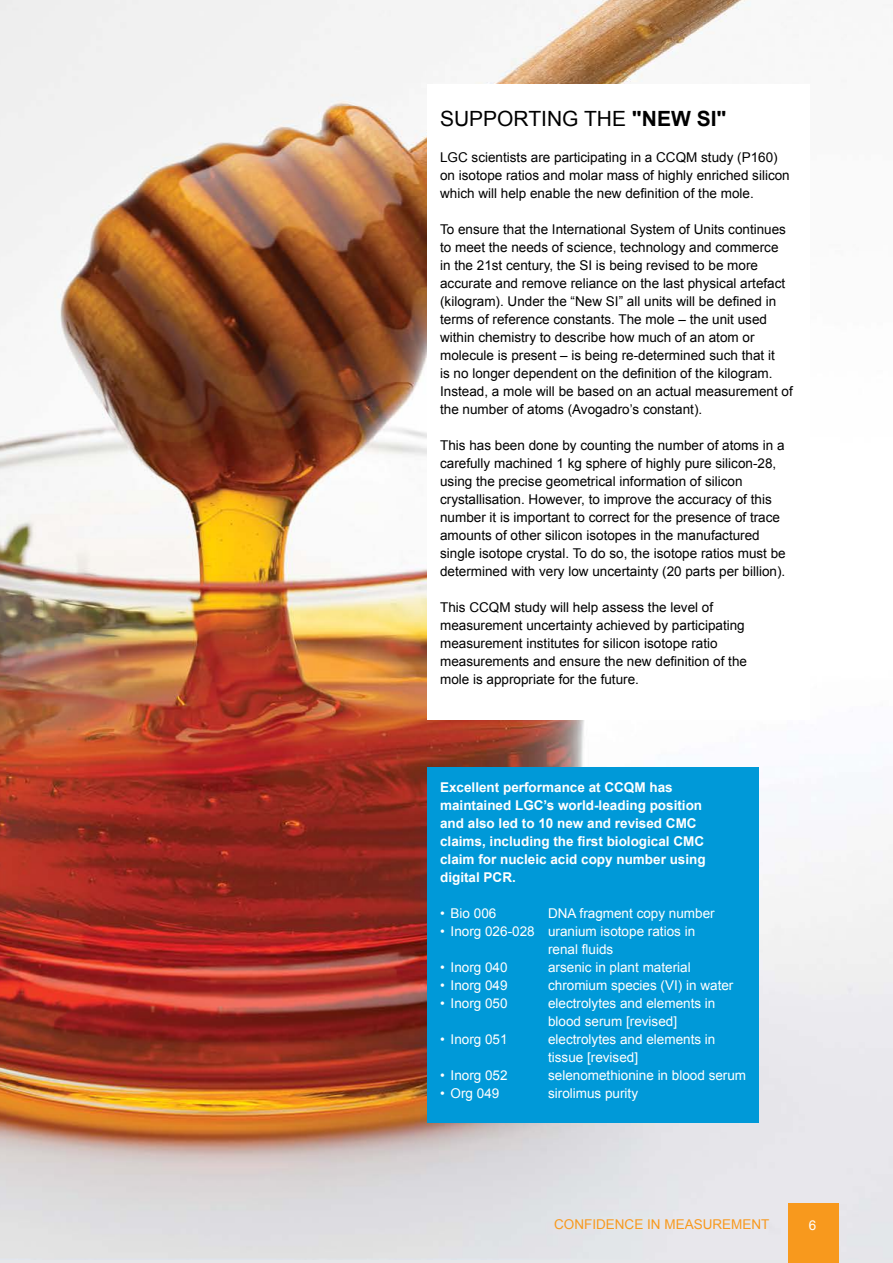
<style>
.page{position:relative;width:893px;height:1263px;background:#fff}
.page>*{position:absolute;margin:0;border:0;box-sizing:border-box;transform-origin:0 0}
.t1{font:21px "Arial";color:#000}
.t2{font:13.5px/18px "Arial";color:#000}
.t3{font:13.5px/18px "Arial";color:#fff}
.t4{font:700 13.5px/18px "Arial";color:#fff}
.t5{font:13.5px "Arial";color:#f8991d}
.s1{font-weight:700}
</style>
<div class="page">
<img style="left:0;top:0;width:893px;height:1259px">
<div style="left:427px;top:767px;width:332px;height:356px;background:#0099d8"></div>
<div style="left:427px;top:85px;width:383px;height:635px;background:#fff"></div>
<div style="left:788px;top:1203px;width:51px;height:60px;background:#f8991d"></div>
<h1 class="t1" style="left:440px;top:105px;width:288px">SUPPORTING THE <span class="s1">"NEW SI"</span></h1>
<p class="t2" style="left:440px;top:148px;width:351px">LGC scientists are participating in a CCQM study (P160) on isotope ratios and molar mass of highly enriched silicon which will help enable the new definition of the mole.</p>
<p class="t2" style="left:440px;top:220px;width:354px">To ensure that the International System of Units continues to meet the needs of science, technology and commerce<br>in the 21st century, the SI is being revised to be more accurate and remove reliance on the last physical artefact (kilogram). Under the “New SI” all units will be defined in terms of reference constants. The mole – the unit used within chemistry to describe how much of an atom or molecule is present – is being re-determined such that it<br>is no longer dependent on the definition of the kilogram.<br>Instead, a mole will be based on an actual measurement of the number of atoms (Avogadro’s constant).</p>
<p class="t2" style="left:440px;top:436px;width:347px">This has been done by counting the number of atoms in a carefully machined 1 kg sphere of highly pure silicon-28, using the precise geometrical information of silicon crystallisation. However, to improve the accuracy of this number it is important to correct for the presence of trace amounts of other silicon isotopes in the manufactured single isotope crystal. To do so, the isotope ratios must be determined with very low uncertainty (20 parts per billion).</p>
<p class="t2" style="left:440px;top:598px;width:308px">This CCQM study will help assess the level of measurement uncertainty achieved by participating measurement institutes for silicon isotope ratio measurements and ensure the new definition of the mole is appropriate for the future.</p>
<p class="t4" style="left:440px;top:779px;width:267px">Excellent performance at CCQM has maintained LGC’s world-leading position and also led to 10 new and revised CMC claims, including the first biological CMC claim for nucleic acid copy number using digital PCR.</p>
<p class="t3" style="left:440px;top:904px;width:58px">• Bio 006</p>
<p class="t3" style="left:548px;top:904px;width:168px">DNA fragment copy number</p>
<p class="t3" style="left:548px;top:922px;width:149px;text-indent:-108px">• Inorg 026-028 uranium isotope ratios in renal fluids</p>
<p class="t3" style="left:440px;top:958px;width:69px">• Inorg 040</p>
<p class="t3" style="left:548px;top:958px;width:144px">arsenic in plant material</p>
<p class="t3" style="left:440px;top:976px;width:69px">• Inorg 049</p>
<p class="t3" style="left:548px;top:976px;width:187px">chromium species (VI) in water</p>
<p class="t3" style="left:440px;top:994px;width:69px">• Inorg 050</p>
<p class="t3" style="left:548px;top:994px;width:169px">electrolytes and elements in blood serum [revised]</p>
<p class="t3" style="left:440px;top:1030px;width:69px">• Inorg 051</p>
<p class="t3" style="left:548px;top:1030px;width:169px">electrolytes and elements in tissue [revised]</p>
<p class="t3" style="left:440px;top:1066px;width:69px">• Inorg 052</p>
<p class="t3" style="left:548px;top:1066px;width:200px">selenomethionine in blood serum</p>
<p class="t3" style="left:440px;top:1084px;width:61px">• Org 049</p>
<p class="t3" style="left:548px;top:1084px;width:92px">sirolimus purity</p>
<p class="t5" style="left:554px;top:1216px;width:217px">CONFIDENCE IN MEASUREMENT</p>
<p class="t3" style="left:809px;top:1216px;width:9px">6</p>
</div>
